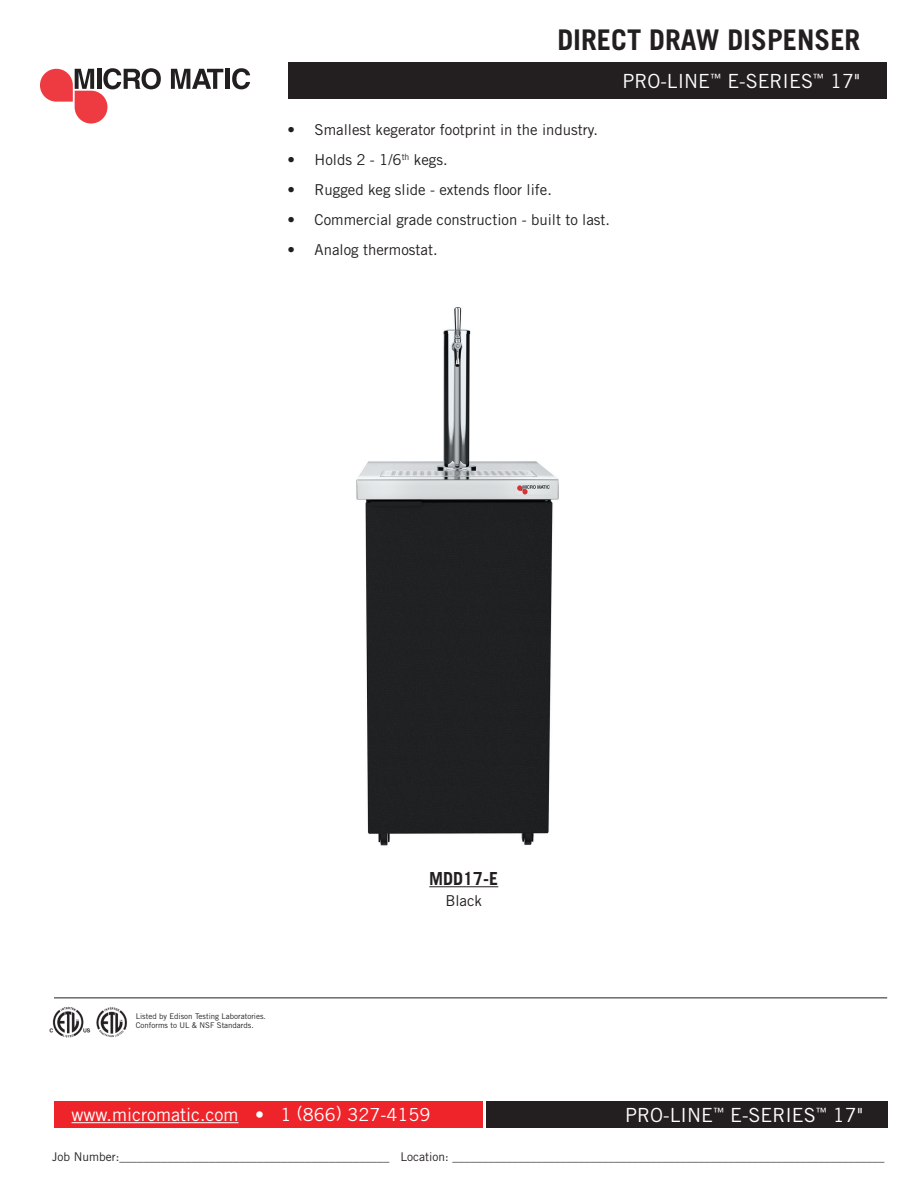
<style>
.page{position:relative;width:918px;height:1188px;background:#fff}
.page>*{position:absolute;margin:0;border:0;box-sizing:border-box;transform-origin:0 0}
.t1{font:700 28.5px "Trade Gothic LT Std";color:#231f20}
.t2{font:19.5px "Trade Gothic LT Std";color:#fff}
.t3{font:18px "Trade Gothic LT Std";color:#fff}
.t4{font:700 18px "Trade Gothic LT Std";color:#231f20}
.t5{font:15px "Trade Gothic LT Std";color:#231f20}
.t6{font:12px "Trade Gothic LT Std";color:#231f20}
.t7{font:7.8px "Trade Gothic LT Std";color:#231f20}
</style>
<div class="page">
<div style="left:288px;top:62px;width:599px;height:37px;background:#231f20"></div>
<svg style="left:40px;top:68px;width:121px;height:56px"></svg>
<svg style="left:171px;top:69px;width:52px;height:20px"></svg>
<hr style="left:225px;top:69px;width:4px;height:20px;background:#231f20">
<svg style="left:232px;top:68px;width:18px;height:21px"></svg>
<div style="left:54px;top:1101px;width:428px;height:27px;background:#ee242a"></div>
<div style="left:486px;top:1101px;width:401px;height:27px;background:#231f20"></div>
<hr style="left:72px;top:1122px;width:167px;height:1px;background:#fff">
<hr style="left:54px;top:998px;width:833px;height:1px;background:#231f20">
<hr style="left:429px;top:886px;width:69px;height:1px;background:#231f20">
<img style="left:49px;top:1007px;width:78px;height:31px">
<img style="left:356px;top:307px;width:203px;height:539px">
<h1 class="t1" style="left:557px;top:22px;width:305px">DIRECT DRAW DISPENSER</h1>
<p class="t5" style="left:288px;top:121px;width:312px">• Smallest kegerator footprint in the industry.</p>
<p class="t5" style="left:288px;top:151px;width:162px">• Holds 2 - 1/6<sup>th</sup> kegs.</p>
<p class="t5" style="left:288px;top:181px;width:266px">• Rugged keg slide - extends floor life.</p>
<p class="t5" style="left:288px;top:211px;width:324px">• Commercial grade construction - built to last.</p>
<p class="t5" style="left:288px;top:241px;width:152px">• Analog thermostat.</p>
<p class="t2" style="left:622px;top:70px;width:240px">PRO-LINE<sup>™</sup> E-SERIES<sup>™</sup> 17"</p>
<p class="t7" style="left:136px;top:1012px;width:132px">Listed by Edison Testing Laboratories.</p>
<p class="t7" style="left:136px;top:1021px;width:120px">Conforms to UL &amp; NSF Standards.</p>
<p class="t4" style="left:429px;top:867px;width:71px">MDD17-E</p>
<p class="t5" style="left:445px;top:892px;width:38px">Black</p>
<p class="t3" style="left:72px;top:1104px;width:360px">www.micromatic.com • 1 (866) 327-4159</p>
<p class="t2" style="left:625px;top:1103px;width:240px">PRO-LINE<sup>™</sup> E-SERIES<sup>™</sup> 17"</p>
<p class="t6" style="left:52px;top:1150px;width:834px">Job Number:_____________________________________________ Location: ________________________________________________________________________</p>
</div>
